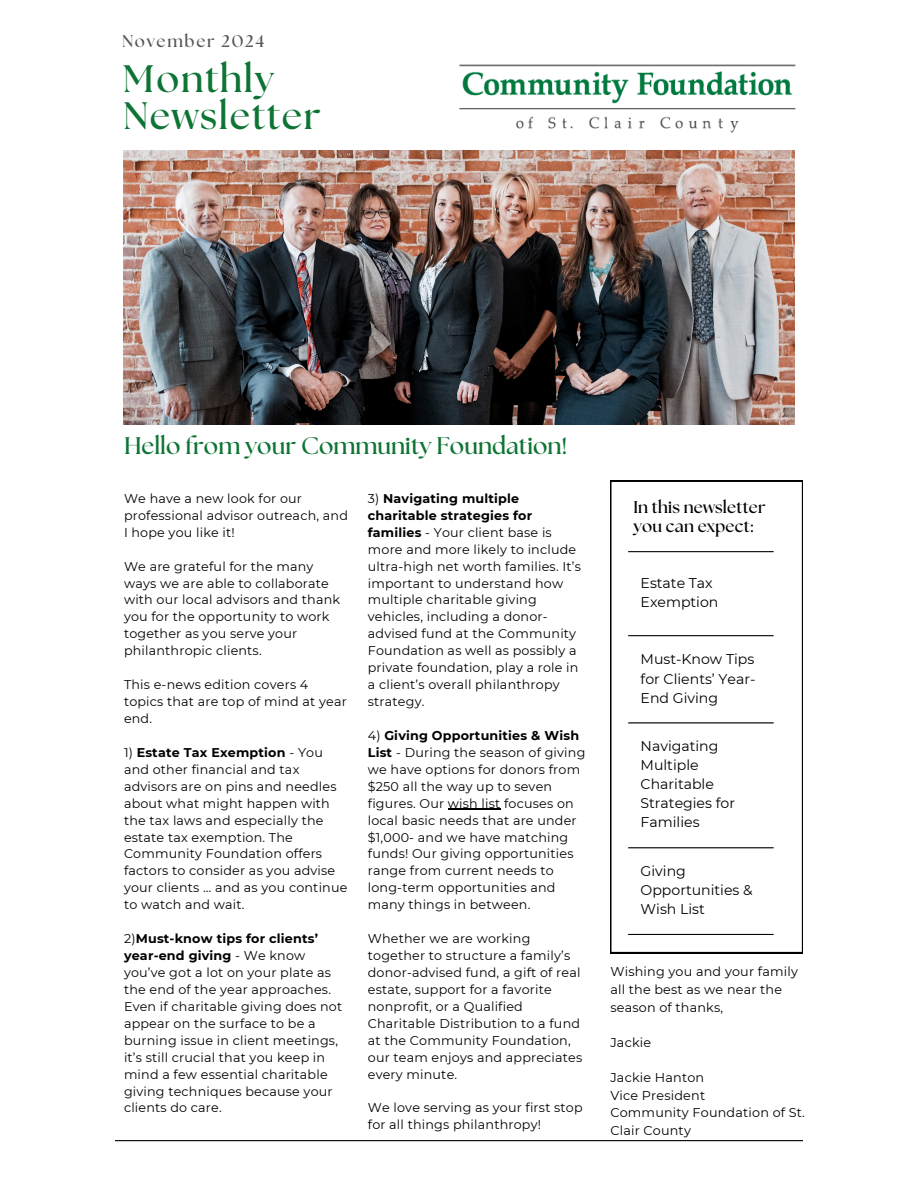
<style>
.page{position:relative;width:918px;height:1188px;background:#fff}
.page>*{position:absolute;margin:0;border:0;box-sizing:border-box;transform-origin:0 0}
.t1{font:700 38.1px/37.2px "The Seasons";letter-spacing:.04em;color:#0d7434}
.t2{font:700 24px "The Seasons";color:#0d7434}
.t3{font:700 16.95px/19px "The Seasons";letter-spacing:.01em;color:#000}
.t4{font:700 16.95px "The Seasons";letter-spacing:.1em;color:#555656}
.t5{font:14.1px/19px "Montserrat";color:#000}
.t6{font:12.75px/17px "Montserrat";letter-spacing:.015em;color:#000}
.s1{font-weight:700}
</style>
<div class="page">
<hr style="left:115px;top:1140px;width:688px;height:1px;background:#000">
<hr style="left:448px;top:809px;width:53px;height:1px;background:#000">
<img style="left:123px;top:150px;width:672px;height:275px">
<svg style="left:610px;top:481px;width:193px;height:472px"></svg>
<hr style="left:628px;top:551px;width:146px;height:1px;background:#000">
<hr style="left:628px;top:635px;width:146px;height:1px;background:#000">
<hr style="left:628px;top:722px;width:146px;height:1px;background:#000">
<hr style="left:628px;top:847px;width:146px;height:1px;background:#000">
<hr style="left:628px;top:934px;width:146px;height:1px;background:#000">
<img style="left:459px;top:65px;width:336px;height:67px">
<p class="t4" style="left:122px;top:34px;width:144px">November 2024</p>
<p class="t1" style="left:123px;top:62px;width:200px">Monthly<br>Newsletter</p>
<h2 class="t2" style="left:124px;top:435px;width:445px">Hello from your Community Foundation!</h2>
<h1 class="t6" style="left:124px;top:490px;width:225px">We have a new look for our professional advisor outreach, and<br>I hope you like it!</h1>
<p class="t6" style="left:124px;top:558px;width:218px">We are grateful for the many ways we are able to collaborate with our local advisors and thank you for the opportunity to work together as you serve your philanthropic clients.</p>
<p class="t6" style="left:124px;top:676px;width:224px">This e-news edition covers 4 topics that are top of mind at year end.</p>
<p class="t6" style="left:124px;top:744px;width:225px">1) <span class="s1">Estate Tax Exemption</span> - You and other financial and tax advisors are on pins and needles about what might happen with the tax laws and especially the estate tax exemption. The<br>Community Foundation offers factors to consider as you advise your clients … and as you continue to watch and wait.</p>
<p class="t6" style="left:124px;top:930px;width:220px">2)<span class="s1">Must-know tips for clients’ year-end giving</span> - We know you’ve got a lot on your plate as the end of the year approaches.<br>Even if charitable giving does not appear on the surface to be a burning issue in client meetings, it’s still crucial that you keep in mind a few essential charitable giving techniques because your clients do care.</p>
<p class="t6" style="left:368px;top:490px;width:215px">3) <span class="s1">Navigating multiple charitable strategies for families</span> - Your client base is more and more likely to include ultra-high net worth families. It’s important to understand how multiple charitable giving vehicles, including a donor&shy;advised fund at the Community<br>Foundation as well as possibly a private foundation, play a role in a client’s overall philanthropy strategy.</p>
<p class="t6" style="left:368px;top:727px;width:219px">4) <span class="s1">Giving Opportunities &amp; Wish<br>List</span> - During the season of giving we have options for donors from $250 all the way up to seven figures. Our wish list focuses on local basic needs that are under $1,000- and we have matching funds! Our giving opportunities range from current needs to long-term opportunities and many things in between.</p>
<p class="t6" style="left:368px;top:930px;width:216px">Whether we are working together to structure a family’s donor-advised fund, a gift of real estate, support for a favorite nonprofit, or a Qualified<br>Charitable Distribution to a fund at the Community Foundation, our team enjoys and appreciates every minute.</p>
<p class="t6" style="left:368px;top:1099px;width:216px">We love serving as your first stop for all things philanthropy!</p>
<p class="t3" style="left:633px;top:498px;width:134px">In this newsletter you can expect:</p>
<p class="t5" style="left:641px;top:573px;width:79px">Estate Tax<br>Exemption</p>
<p class="t5" style="left:641px;top:650px;width:116px;text-align:justify">Must-Know Tips for Clients’ Year-End Giving</p>
<p class="t5" style="left:641px;top:736px;width:96px">Navigating<br>Multiple<br>Charitable<br>Strategies for<br>Families</p>
<h2 class="t5" style="left:641px;top:861px;width:114px">Giving<br>Opportunities &amp;<br>Wish List</h2>
<p class="t6" style="left:610px;top:963px;width:189px;line-height:17.5px">Wishing you and your family all the best as we near the season of thanks,</p>
<p class="t6" style="left:610px;top:1034px;width:42px">Jackie</p>
<p class="t6" style="left:610px;top:1069px;width:95px">Jackie Hanton</p>
<p class="t6" style="left:610px;top:1087px;width:96px">Vice President</p>
<p class="t6" style="left:610px;top:1104px;width:196px;line-height:17.5px">Community Foundation of St.<br>Clair County</p>
</div>
